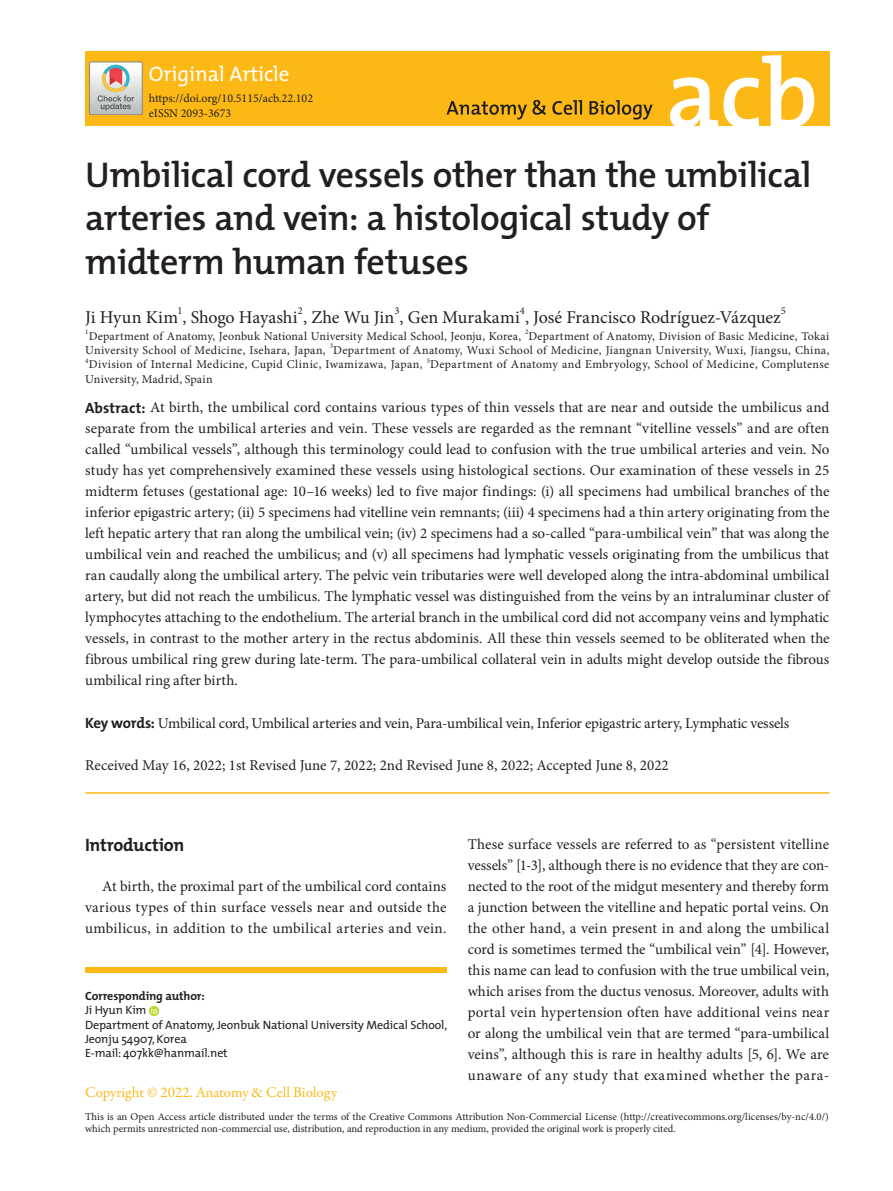
<style>
.page{position:relative;width:893px;height:1191px;background:#fff}
.page>*{position:absolute;margin:0;border:0;box-sizing:border-box;transform-origin:0 0}
.t1{font:600 36px/43.2px "The Mix";letter-spacing:-.015em;color:#231f20}
.t2{font:21px "The Mix";color:#fff}
.t3{font:18px "Minion Pro";color:#231f20}
.t4{font:700 18px "The Mix";letter-spacing:-.015em;color:#231f20}
.t5{font:15px/21px "Minion Pro";color:#231f20;text-align:justify}
.t6{font:15px "Garamond Premr Pro";color:#fcb814}
.t7{font:12px "Minion Pro";letter-spacing:.02em;color:#231f20}
.t8{font:12px/14.4px "The Mix";letter-spacing:-.01em;color:#231f20}
.t9{font:12px/14.4px "Minion Pro";color:#231f20}
.t10{font:700 12px "The Mix";letter-spacing:-.01em;color:#231f20}
.t11{font:10.5px/12.6px "Minion Pro";color:#231f20}
.t12{font:7.05px "Minion Pro";color:#231f20}
.s1{font-family:"The Mix";font-weight:700}
</style>
<div class="page">
<div style="left:85px;top:51px;width:744px;height:75px;background:#fcb814"></div>
<svg style="left:670px;top:55px;width:144px;height:71px"></svg>
<svg style="left:446px;top:100px;width:207px;height:20px"></svg>
<svg style="left:90px;top:62px;width:52px;height:53px"></svg>
<div style="left:85px;top:967px;width:361px;height:5px;background:#fcb814"></div>
<svg style="left:149px;top:1005px;width:10px;height:11px"></svg>
<svg style="left:151px;top:1007px;width:6px;height:6px"></svg>
<hr style="left:85px;top:792px;width:744px;height:1px;background:#fcb814">
<h2 class="t2" style="left:149px;top:57px;width:142px">Original Article</h2>
<p class="t9" style="left:149px;top:91px;width:166px">https://doi.org/10.5115/acb.22.102 eISSN 2093-3673</p>
<h1 class="t1" style="left:85px;top:152px;width:728px">Umbilical cord vessels other than the umbilical arteries and vein: a histological study of midterm human fetuses</h1>
<p class="t3" style="left:85px;top:305px;width:697px">Ji Hyun Kim , Shogo Hayashi , Zhe Wu Jin , Gen Murakami , José Francisco Rodríguez-Vázquez</p>
<p class="t11" style="left:178px;top:305px;width:7px">1</p>
<p class="t11" style="left:298px;top:305px;width:7px">2</p>
<p class="t11" style="left:395px;top:305px;width:7px">3</p>
<p class="t11" style="left:520px;top:305px;width:7px">4</p>
<p class="t11" style="left:781px;top:305px;width:7px">5</p>
<p class="t12" style="left:85px;top:327px;width:5px">1</p>
<p class="t7" style="left:89px;top:328px;width:434px">Department of Anatomy, Jeonbuk National University Medical School, Jeonju, Korea,</p>
<p class="t12" style="left:525px;top:327px;width:5px">2</p>
<p class="t7" style="left:528px;top:328px;width:302px">Department of Anatomy, Division of Basic Medicine, Tokai</p>
<p class="t7" style="left:85px;top:342px;width:242px">University School of Medicine, Isehara, Japan,</p>
<p class="t12" style="left:330px;top:341px;width:5px">3</p>
<p class="t7" style="left:333px;top:342px;width:498px">Department of Anatomy, Wuxi School of Medicine, Jiangnan University, Wuxi, Jiangsu, China,</p>
<p class="t12" style="left:85px;top:356px;width:5px">4</p>
<p class="t7" style="left:89px;top:356px;width:335px">Division of Internal Medicine, Cupid Clinic, Iwamizawa, Japan,</p>
<p class="t12" style="left:427px;top:356px;width:5px">5</p>
<p class="t7" style="left:430px;top:356px;width:401px">Department of Anatomy and Embryology, School of Medicine, Complutense</p>
<p class="t7" style="left:85px;top:371px;width:129px">University, Madrid, Spain</p>
<p class="t5" style="left:85px;top:397px;width:746px"><span class="s1">Abstract:</span> At birth, the umbilical cord contains various types of thin vessels that are near and outside the umbilicus and separate from the umbilical arteries and vein. These vessels are regarded as the remnant “vitelline vessels” and are often called “umbilical vessels”, although this terminology could lead to confusion with the true umbilical arteries and vein. No study has yet comprehensively examined these vessels using histological sections. Our examination of these vessels in 25 midterm fetuses (gestational age: 10–16 weeks) led to five major findings: (i) all specimens had umbilical branches of the inferior epigastric artery; (ii) 5 specimens had vitelline vein remnants; (iii) 4 specimens had a thin artery originating from the left hepatic artery that ran along the umbilical vein; (iv) 2 specimens had a so-called “para-umbilical vein” that was along the umbilical vein and reached the umbilicus; and (v) all specimens had lymphatic vessels originating from the umbilicus that ran caudally along the umbilical artery. The pelvic vein tributaries were well developed along the intra-abdominal umbilical artery, but did not reach the umbilicus. The lymphatic vessel was distinguished from the veins by an intraluminar cluster of lymphocytes attaching to the endothelium. The arterial branch in the umbilical cord did not accompany veins and lymphatic vessels, in contrast to the mother artery in the rectus abdominis. All these thin vessels seemed to be obliterated when the fibrous umbilical ring grew during late-term. The para-umbilical collateral vein in adults might develop outside the fibrous umbilical ring after birth.</p>
<p class="t5" style="left:85px;top:712px;width:706px"><span class="s1">Key words:</span> Umbilical cord, Umbilical arteries and vein, Para-umbilical vein, Inferior epigastric artery, Lymphatic vessels</p>
<p class="t5" style="left:85px;top:755px;width:585px">Received May 16, 2022; 1st Revised June 7, 2022; 2nd Revised June 8, 2022; Accepted June 8, 2022</p>
<p class="t4" style="left:85px;top:830px;width:101px">Introduction</p>
<p class="t5" style="left:85px;top:875px;width:363px;text-indent:17px">At birth, the proximal part of the umbilical cord contains various types of thin surface vessels near and outside the umbilicus, in addition to the umbilical arteries and vein.</p>
<p class="t10" style="left:85px;top:985px;width:121px">Corresponding author:</p>
<p class="t8" style="left:85px;top:1002px;width:363px">Ji Hyun Kim<br>Department of Anatomy, Jeonbuk National University Medical School,<br>Jeonju 54907, Korea<br>E-mail: 407kk@hanmail.net</p>
<p class="t6" style="left:85px;top:1083px;width:254px">Copyright © 2022. Anatomy &amp; Cell Biology</p>
<p class="t5" style="left:468px;top:833px;width:363px">These surface vessels are referred to as “persistent vitelline vessels” [1-3], although there is no evidence that they are con&shy;nected to the root of the midgut mesentery and thereby form a junction between the vitelline and hepatic portal veins. On the other hand, a vein present in and along the umbilical cord is sometimes termed the “umbilical vein” [4]. However, this name can lead to confusion with the true umbilical vein, which arises from the ductus venosus. Moreover, adults with portal vein hypertension often have additional veins near or along the umbilical vein that are termed “para-umbilical veins”, although this is rare in healthy adults [5, 6]. We are unaware of any study that examined whether the para-</p>
<p class="t11" style="left:85px;top:1110px;width:745px">This is an Open Access article distributed under the terms of the Creative Commons Attribution Non-Commercial License (http://creativecommons.org/licenses/by-nc/4.0/) which permits unrestricted non-commercial use, distribution, and reproduction in any medium, provided the original work is properly cited.</p>
</div>
